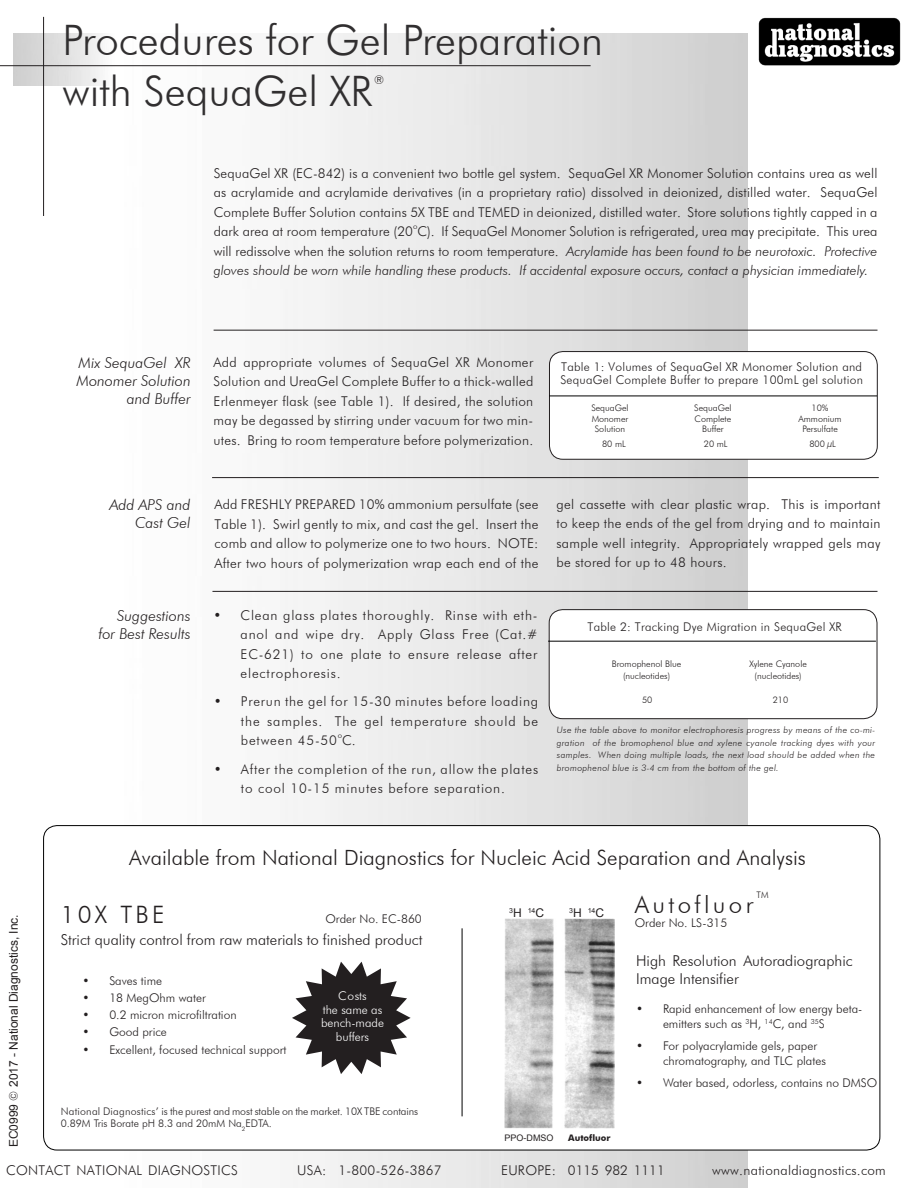
<style>
.page{position:relative;width:918px;height:1188px;background:#fff}
.page>*{position:absolute;margin:0;border:0;box-sizing:border-box;transform-origin:0 0}
.t1{font:300 42px "Futura BT";color:#312f30}
.Subhead_1{font:300 24px "Futura BT";letter-spacing:.14em;color:#231f20}
.t2{font:300 21px "Futura BT";color:#231f20}
.Subhead_1-2{font:300 15px/18px "Futura BT";color:#231f20}
.t3{font:italic 300 15px "Futura BT";color:#231f20}
.Subhead_1-3{font:300 13.5px/19.5px "Futura BT";letter-spacing:.02em;color:#231f20;text-align:justify}
.t4{font:italic 300 13.5px/19.5px "Futura BT";color:#231f20}
.Subhead_1-4{font:300 13.5px/19.5px "Futura BT";letter-spacing:.06em;color:#231f20;text-align:center}
.Subhead_1-5{font:300 13.5px "Futura BT";color:#231f20}
.Subhead_1-6{font:300 12px/15px "Futura BT";color:#231f20}
.Subhead_1-7{font:300 12px "Futura BT";letter-spacing:.02em;color:#231f20}
.t5{font:12px "Arial";color:#231f20}
.Paragraph{font:300 12px "Futura BT";color:#fff}
.t6{font:300 10.5px/12px "Futura BT";letter-spacing:-.01em;color:#231f20}
.t7{font:italic 300 9px/12.8px "Futura BT";letter-spacing:.03em;color:#231f20;text-align:justify}
.Subhead_1-8{font:300 9px "Futura BT";color:#231f20}
.t8{font:700 9px "Futura BT";color:#231f20}
.t9{font:9px "Arial";color:#231f20}
.t10{font:300 7.8px "Futura BT";color:#231f20}
.t11{font:7.05px "Arial";color:#231f20}
.s1{font-family:"Futura BT";font-weight:300}
.s2{font-style:normal}
.s3{font-size:12px}
</style>
<div class="page">
<img style="left:105px;top:34px;width:643px;height:1154px">
<div style="left:549px;top:352px;width:328px;height:107px;background:#fff;border-radius:14px"></div>
<div style="left:549px;top:351px;width:329px;height:108px;border:1px solid #231f20;border-radius:14px"></div>
<img style="left:13px;top:34px;width:101px;height:51px">
<img style="left:759px;top:18px;width:142px;height:48px">
<div style="left:44px;top:826px;width:836px;height:324px;background:#fff;border-radius:14px"></div>
<hr style="left:462px;top:928px;width:1px;height:188px;background:#000">
<hr style="left:214px;top:330px;width:664px;height:1px;background:#231f20">
<svg style="left:292px;top:962px;width:119px;height:112px"></svg>
<hr style="left:43px;top:17px;width:1px;height:199px;background:#231f20">
<hr style="left:0;top:65px;width:591px;height:1px;background:#231f20">
<hr style="left:549px;top:396px;width:328px;height:1px;background:#000">
<hr style="left:212px;top:477px;width:667px;height:1px;background:#231f20">
<hr style="left:212px;top:591px;width:666px;height:1px;background:#231f20">
<div style="left:549px;top:610px;width:328px;height:109px;background:#fff;border-radius:13px"></div>
<div style="left:549px;top:609px;width:328px;height:110px;border:1px solid #231f20;border-radius:13px"></div>
<hr style="left:548px;top:641px;width:328px;height:1px;background:#000">
<img style="left:505px;top:919px;width:110px;height:210px">
<p class="t1" style="left:63px;top:15px;width:542px">Procedures for Gel Preparation</p>
<p class="t1" style="left:63px;top:65px;width:312px">with SequaGel XR</p>
<p class="Subhead_1-6" style="left:374px;top:72px;width:11px">®</p>
<p class="t5" style="left:6px;top:1147px;width:235px;rotate:-90deg">EC0999 <span class="s1">©</span> 2017 - National Diagnostics, Inc.</p>
<p class="Subhead_1-3" style="left:214px;top:163px;width:665px">SequaGel XR (EC-842) is a convenient two bottle gel system. SequaGel XR Monomer Solution contains urea as well as acrylamide and acrylamide derivatives (in a proprietary ratio) dissolved in deionized, distilled water. SequaGel Complete Buffer Solution contains 5X TBE and TEMED in deionized, distilled water. Store solutions tightly capped in a dark area at room temperature (20 C). If SequaGel Monomer Solution is refrigerated, urea may precipitate. This urea</p>
<p class="t10" style="left:413px;top:221px;width:6px">o</p>
<p class="t4" style="left:214px;top:241px;width:665px"><span class="s2">will redissolve when the solution returns to room temperature.</span> Acrylamide has been found to be neurotoxic. Protective gloves should be worn while handling these products. If accidental exposure occurs, contact a physician immediately.</p>
<p class="t3" style="left:79px;top:353px;width:114px">Mix SequaGel XR</p>
<p class="t3" style="left:77px;top:371px;width:116px">Monomer Solution</p>
<p class="t3" style="left:127px;top:389px;width:66px">and Buffer</p>
<p class="Subhead_1-3" style="left:214px;top:352px;width:321px">Add appropriate volumes of SequaGel XR Monomer Solution and UreaGel Complete Buffer to a thick-walled Erlenmeyer flask (see Table 1). If desired, the solution may be degassed by stirring under vacuum for two min&shy;utes. Bring to room temperature before polymerization.</p>
<p class="Subhead_1-7" style="left:561px;top:359px;width:302px">Table 1: Volumes of SequaGel XR Monomer Solution and</p>
<p class="Subhead_1-7" style="left:560px;top:372px;width:304px">SequaGel Complete Buffer to prepare 100mL gel solution</p>
<p class="Subhead_1-8" style="left:694px;top:402px;width:39px">SequaGel</p>
<p class="Subhead_1-8" style="left:695px;top:413px;width:38px">Complete</p>
<p class="Subhead_1-8" style="left:702px;top:423px;width:23px">Buffer</p>
<p class="Subhead_1-8" style="left:602px;top:439px;width:25px">80 mL</p>
<p class="Subhead_1-8" style="left:704px;top:439px;width:25px">20 mL</p>
<p class="Subhead_1-8" style="left:809px;top:439px;width:28px">800 µL</p>
<p class="Subhead_1-8" style="left:591px;top:402px;width:39px">SequaGel</p>
<p class="Subhead_1-8" style="left:592px;top:413px;width:38px">Monomer</p>
<p class="Subhead_1-8" style="left:595px;top:423px;width:32px">Solution</p>
<p class="Subhead_1-8" style="left:812px;top:402px;width:18px">10%</p>
<p class="Subhead_1-8" style="left:798px;top:413px;width:45px">Ammonium</p>
<p class="Subhead_1-8" style="left:802px;top:423px;width:37px">Persulfate</p>
<p class="t3" style="left:110px;top:496px;width:82px">Add APS and</p>
<p class="t3" style="left:135px;top:514px;width:57px">Cast Gel</p>
<p class="Subhead_1-3" style="left:214px;top:494px;width:326px">Add FRESHLY PREPARED 10% ammonium persulfate (see Table 1). Swirl gently to mix, and cast the gel. Insert the comb and allow to polymerize one to two hours. NOTE:<br>After two hours of polymerization wrap each end of the</p>
<p class="Subhead_1-3" style="left:556px;top:494px;width:326px">gel cassette with clear plastic wrap. This is important to keep the ends of the gel from drying and to maintain sample well integrity. Appropriately wrapped gels may be stored for up to 48 hours.</p>
<p class="t3" style="left:117px;top:606px;width:75px">Suggestions</p>
<p class="t3" style="left:98px;top:624px;width:94px">for Best Results</p>
<p class="Subhead_1-3" style="left:241px;top:605px;width:299px;text-indent:-27px">• Clean glass plates thoroughly. Rinse with eth&shy;anol and wipe dry. Apply Glass Free (Cat.# EC-621) to one plate to ensure release after electrophoresis.</p>
<p class="Subhead_1-3" style="left:241px;top:692px;width:299px;text-indent:-27px">• Prerun the gel for 15-30 minutes before loading the samples. The gel temperature should be between 45-50 C.</p>
<p class="t10" style="left:338px;top:730px;width:6px">o</p>
<p class="Subhead_1-4" style="left:214px;top:759px;width:326px">• After the completion of the run, allow the plates to cool 10-15 minutes before separation.</p>
<p class="Subhead_1-7" style="left:588px;top:619px;width:256px">Table 2: Tracking Dye Migration in SequaGel XR</p>
<p class="Subhead_1-8" style="left:749px;top:658px;width:59px">Xylene Cyanole</p>
<p class="Subhead_1-8" style="left:755px;top:670px;width:49px">(nucleotides)</p>
<p class="Subhead_1-8" style="left:612px;top:658px;width:71px">Bromophenol Blue</p>
<p class="Subhead_1-8" style="left:623px;top:670px;width:49px">(nucleotides)</p>
<p class="Subhead_1-8" style="left:642px;top:694px;width:12px">50</p>
<p class="Subhead_1-8" style="left:773px;top:695px;width:17px">210</p>
<p class="t7" style="left:557px;top:723px;width:320px">Use the table above to monitor electrophoresis progress by means of the co-mi&shy;gration of the bromophenol blue and xylene cyanole tracking dyes with your samples. When doing multiple loads, the next load should be added when the bromophenol blue is 3-4 cm from the bottom of the gel.</p>
<p class="t2" style="left:129px;top:845px;width:678px">Available from National Diagnostics for Nucleic Acid Separation and Analysis</p>
<p class="Subhead_1" style="left:635px;top:889px;width:120px">Autofluor</p>
<p class="Subhead_1-8" style="left:757px;top:889px;width:13px">TM</p>
<p class="Subhead_1-6" style="left:635px;top:915px;width:94px">Order No. LS-315</p>
<p class="Subhead_1-2" style="left:636px;top:952px;width:218px">High Resolution Autoradiographic<br>Image Intensifier</p>
<p class="Subhead_1" style="left:61px;top:900px;width:105px">10X TBE</p>
<p class="Subhead_1-6" style="left:325px;top:911px;width:98px">Order No. EC-860</p>
<p class="Subhead_1-2" style="left:61px;top:930px;width:363px">Strict quality control from raw materials to finished product</p>
<p class="Subhead_1-6" style="left:82px;top:973px;width:81px">• Saves time</p>
<p class="Subhead_1-6" style="left:82px;top:990px;width:125px">• 18 MegOhm water</p>
<p class="Subhead_1-6" style="left:82px;top:1007px;width:156px">• 0.2 micron microfiltration</p>
<p class="Subhead_1-6" style="left:82px;top:1025px;width:86px">• Good price</p>
<p class="Subhead_1-6" style="left:82px;top:1042px;width:206px">• Excellent, focused technical support</p>
<p class="t11" style="left:509px;top:906px;width:14px">3<span class="s3">H</span></p>
<p class="t11" style="left:528px;top:906px;width:18px">14<span class="s3">C</span></p>
<p class="t11" style="left:569px;top:906px;width:14px">3<span class="s3">H</span></p>
<p class="t11" style="left:588px;top:906px;width:18px">14<span class="s3">C</span></p>
<p class="Paragraph" style="left:338px;top:988px;width:30px">Costs</p>
<p class="Paragraph" style="left:323px;top:1002px;width:61px">the same as</p>
<p class="Paragraph" style="left:321px;top:1016px;width:65px">bench-made</p>
<p class="Paragraph" style="left:336px;top:1029px;width:35px">buffers</p>
<p class="Subhead_1-6" style="left:663px;top:1001px;width:201px;text-indent:-27px">• Rapid enhancement of low energy beta&shy;emitters such as <sup>3</sup>H, <sup>14</sup>C, and <sup>35</sup>S</p>
<p class="Subhead_1-6" style="left:663px;top:1038px;width:164px;text-indent:-27px">• For polyacrylamide gels, paper chromatography, and TLC plates</p>
<p class="Subhead_1-6" style="left:636px;top:1075px;width:243px">• Water based, odorless, contains no DMSO</p>
<p class="t6" style="left:61px;top:1105px;width:359px">National Diagnostics’ is the purest and most stable on the market. 10X TBE contains<br>0.89M Tris Borate pH 8.3 and 20mM Na<sub>2</sub>EDTA.</p>
<p class="t9" style="left:505px;top:1131px;width:51px">PPO-DMSO</p>
<p class="t8" style="left:568px;top:1132px;width:44px">Autofluor</p>
<p class="Subhead_1-3" style="left:6px;top:1160px;width:233px">CONTACT NATIONAL DIAGNOSTICS</p>
<p class="Subhead_1-3" style="left:297px;top:1160px;width:146px">USA: 1-800-526-3867</p>
<p class="Subhead_1-5" style="left:501px;top:1162px;width:165px">EUROPE: 0115 982 1111</p>
<p class="Subhead_1-3" style="left:712px;top:1160px;width:175px">www.nationaldiagnostics.com</p>
</div>
